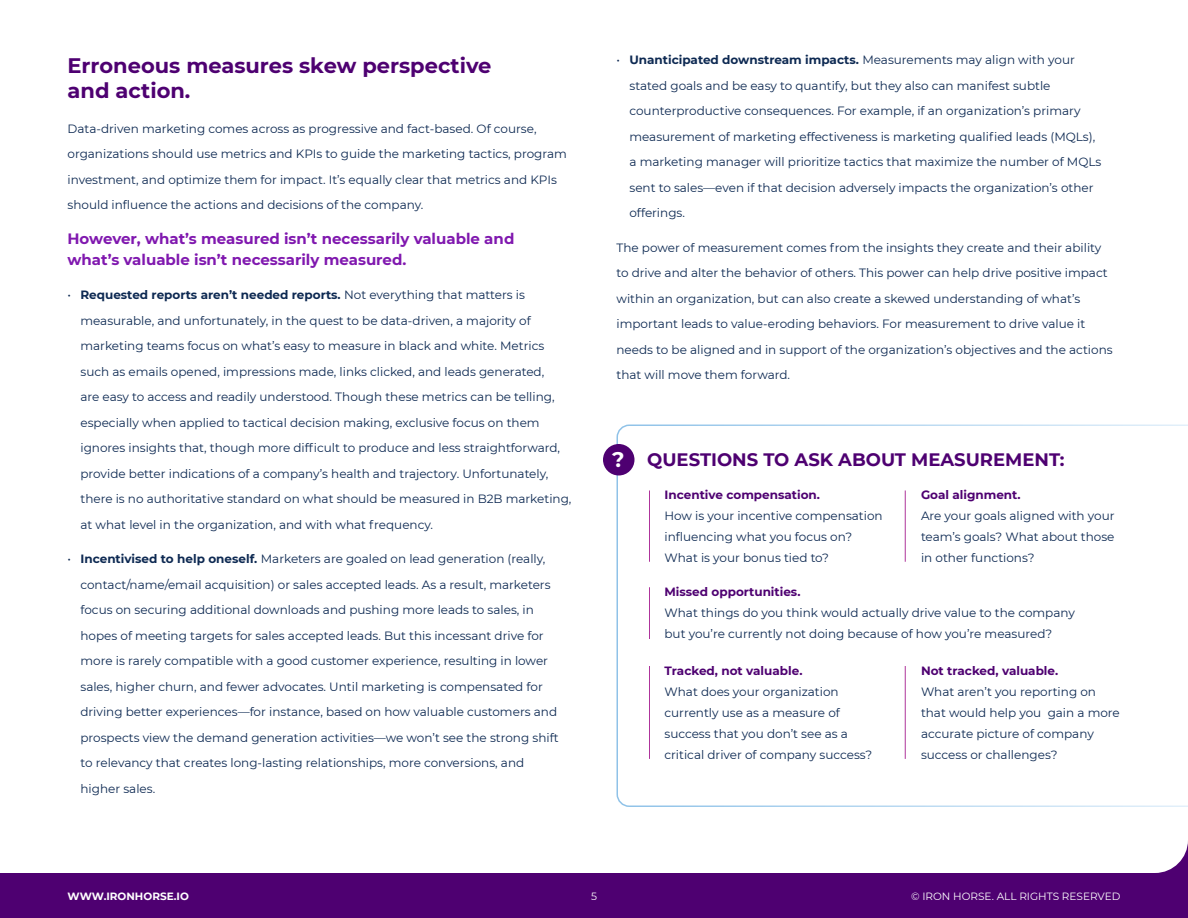
<style>
.page{position:relative;width:1188px;height:918px;background:#fff}
.page>*{position:absolute;margin:0;border:0;box-sizing:border-box;transform-origin:0 0}
.t1{font:700 21px/25.5px "Montserrat";color:#4e0071}
.t2{font:700 21px "Montserrat";color:#fff}
.t3{font:700 18px "Montserrat";color:#4e0071}
.t4{font:700 15px/21px "Montserrat";color:#8018af}
.t5{font:12px/25.5px "Montserrat";color:#0d2952}
.t6{font:700 12px "Montserrat";color:#4e0071}
.t7{font:10.5px "Montserrat";color:#fff}
.t8{font:700 10.5px "Montserrat";color:#fff}
.s1{font-weight:700}
</style>
<div class="page">
<svg style="left:0;top:841px;width:1188px;height:77px;fill:#4e0071"></svg>
<svg style="left:616px;top:424px;width:572px;height:383px"></svg>
<div style="left:603px;top:444px;width:31px;height:32px;background:#4e0071;border-radius:50%"></div>
<hr style="left:649px;top:490px;width:1px;height:72px;background:#ae349b">
<hr style="left:649px;top:666px;width:1px;height:93px;background:#ae349b">
<hr style="left:905px;top:490px;width:1px;height:72px;background:#ae349b">
<hr style="left:905px;top:666px;width:1px;height:93px;background:#ae349b">
<hr style="left:649px;top:587px;width:1px;height:52px;background:#ae349b">
<h1 class="t1" style="left:68px;top:52px;width:426px">Erroneous measures skew perspective and action.</h1>
<p class="t5" style="left:68px;top:115px;width:501px">Data-driven marketing comes across as progressive and fact-based. Of course, organizations should use metrics and KPIs to guide the marketing tactics, program investment, and optimize them for impact. It’s equally clear that metrics and KPIs should influence the actions and decisions of the company.</p>
<p class="t4" style="left:68px;top:227px;width:448px">However, what’s measured isn’t necessarily valuable and what’s valuable isn’t necessarily measured.</p>
<p class="t5" style="left:80px;top:282px;width:493px;text-indent:-13px">• <span class="s1">Requested reports aren’t needed reports.</span> Not everything that matters is measurable, and unfortunately, in the quest to be data-driven, a majority of marketing teams focus on what’s easy to measure in black and white. Metrics such as emails opened, impressions made, links clicked, and leads generated,<br>are easy to access and readily understood. Though these metrics can be telling, especially when applied to tactical decision making, exclusive focus on them ignores insights that, though more difficult to produce and less straightforward, provide better indications of a company’s health and trajectory. Unfortunately, there is no authoritative standard on what should be measured in B2B marketing, at what level in the organization, and with what frequency.</p>
<p class="t5" style="left:80px;top:546px;width:480px;text-indent:-13px">• <span class="s1">Incentivised to help oneself.</span> Marketers are goaled on lead generation (really, contact/name/email acquisition) or sales accepted leads. As a result, marketers focus on securing additional downloads and pushing more leads to sales, in hopes of meeting targets for sales accepted leads. But this incessant drive for more is rarely compatible with a good customer experience, resulting in lower sales, higher churn, and fewer advocates. Until marketing is compensated for driving better experiences—for instance, based on how valuable customers and prospects view the demand generation activities—we won’t see the strong shift to relevancy that creates long-lasting relationships, more conversions, and higher sales.</p>
<p class="t5" style="left:629px;top:47px;width:473px;text-indent:-13px">• <span class="s1">Unanticipated downstream impacts.</span> Measurements may align with your stated goals and be easy to quantify, but they also can manifest subtle counterproductive consequences. For example, if an organization’s primary measurement of marketing effectiveness is marketing qualified leads (MQLs), a marketing manager will prioritize tactics that maximize the number of MQLs sent to sales—even if that decision adversely impacts the organization’s other offerings.</p>
<p class="t5" style="left:616px;top:234px;width:498px">The power of measurement comes from the insights they create and their ability to drive and alter the behavior of others. This power can help drive positive impact within an organization, but can also create a skewed understanding of what’s important leads to value-eroding behaviors. For measurement to drive value it needs to be aligned and in support of the organization’s objectives and the actions that will move them forward.</p>
<h1 class="t2" style="left:612px;top:445px;width:14px">?</h1>
<h2 class="t3" style="left:647px;top:447px;width:419px">QUESTIONS TO ASK ABOUT MEASUREMENT:</h2>
<p class="t6" style="left:664px;top:486px;width:157px">Incentive compensation.</p>
<p class="t5" style="left:664px;top:505px;width:220px;line-height:21px">How is your incentive compensation influencing what you focus on?<br>What is your bonus tied to?</p>
<p class="t6" style="left:921px;top:486px;width:101px">Goal alignment.</p>
<p class="t5" style="left:921px;top:505px;width:195px;line-height:21px;text-align:justify">Are your goals aligned with your team’s goals? What about those in other functions?</p>
<p class="t6" style="left:664px;top:583px;width:138px">Missed opportunities.</p>
<p class="t5" style="left:664px;top:602px;width:412px;line-height:21px">What things do you think would actually drive value to the company but you’re currently not doing because of how you’re measured?</p>
<p class="t6" style="left:664px;top:662px;width:140px">Tracked, not valuable.</p>
<p class="t5" style="left:664px;top:680px;width:209px;line-height:21px">What does your organization currently use as a measure of success that you don’t see as a critical driver of company success?</p>
<p class="t6" style="left:921px;top:662px;width:139px">Not tracked, valuable.</p>
<p class="t5" style="left:921px;top:680px;width:200px;line-height:21px">What aren’t you reporting on that would help you gain a more accurate picture of company success or challenges?</p>
<p class="t8" style="left:68px;top:888px;width:123px">WWW.IRONHORSE.IO</p>
<p class="t7" style="left:591px;top:889px;width:7px">5</p>
<p class="t7" style="left:911px;top:889px;width:211px">© IRON HORSE. ALL RIGHTS RESERVED</p>
</div>
